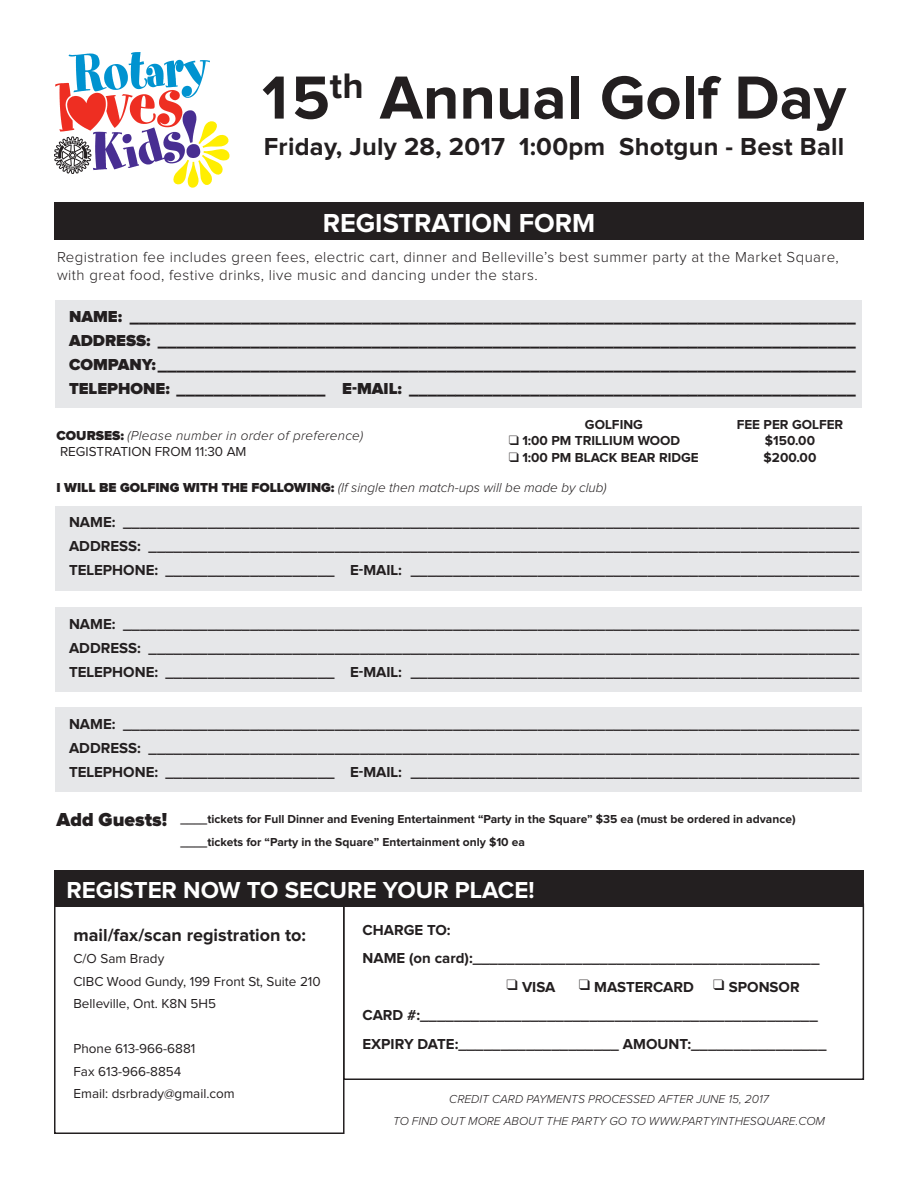
<style>
.page{position:relative;width:918px;height:1188px;background:#fff}
.page>*{position:absolute;margin:0;border:0;box-sizing:border-box;transform-origin:0 0}
.t1{font:700 63px "Proxima Nova";color:#231f20}
.t2{font:700 27px "Proxima Nova";color:#fff}
.t3{font:700 25.5px "Proxima Nova";letter-spacing:.01em;color:#231f20}
.t4{font:700 24px "Proxima Nova";color:#fff}
.t5{font:900 19.5px "Proxima Nova";color:#231f20}
.t6{font:700 18px "Proxima Nova";color:#231f20}
.t7{font:900 16.5px "Proxima Nova";color:#231f20}
.t8{font:700 15px "Proxima Nova";color:#231f20}
.t9{font:300 15px/18px "Proxima Nova";letter-spacing:.03em;color:#231f20}
.t10{font:13.5px "Proxima Nova";color:#231f20}
.t11{font:700 13.5px "Proxima Nova";color:#231f20}
.t12{font:italic 300 13.5px "Proxima Nova";color:#231f20}
.t13{font:italic 300 13.5px "Proxima Nova";letter-spacing:.02em;color:#231f20}
.t14{font:700 12px "Proxima Nova";color:#231f20}
.t15{font:italic 300 12px/22.5px "Proxima Nova";color:#231f20;text-align:center}
.s1{font-weight:900;font-style:normal}
</style>
<div class="page">
<img style="left:68px;top:52px;width:142px;height:46px">
<img style="left:55px;top:82px;width:128px;height:50px">
<img style="left:90px;top:109px;width:107px;height:61px">
<svg style="left:173px;top:121px;width:57px;height:67px"></svg>
<svg style="left:54px;top:137px;width:37px;height:37px"></svg>
<div style="left:54px;top:202px;width:810px;height:38px;background:#231f20"></div>
<div style="left:56px;top:300px;width:806px;height:108px;background:#e6e7e9"></div>
<div style="left:56px;top:507px;width:806px;height:84px;background:#e6e7e9"></div>
<div style="left:56px;top:608px;width:806px;height:84px;background:#e6e7e9"></div>
<div style="left:56px;top:708px;width:806px;height:84px;background:#e6e7e9"></div>
<div style="left:54px;top:870px;width:810px;height:37px;background:#231f20"></div>
<div style="left:54px;top:903px;width:291px;height:231px;border:2px solid #231f20"></div>
<div style="left:343px;top:903px;width:521px;height:177px;border:2px solid #231f20"></div>
<p class="t1" style="left:262px;top:69px;width:586px">15<sup>th</sup> Annual Golf Day</p>
<p class="t3" style="left:264px;top:134px;width:582px">Friday, July 28, 2017 1:00pm Shotgun - Best Ball</p>
<p class="t2" style="left:323px;top:210px;width:274px">REGISTRATION FORM</p>
<p class="t9" style="left:57px;top:249px;width:783px">Registration fee includes green fees, electric cart, dinner and Belleville’s best summer party at the Market Square, with great food, festive drinks, live music and dancing under the stars.</p>
<p class="t7" style="left:69px;top:309px;width:788px">NAME: ______________________________________________________________________________</p>
<p class="t7" style="left:69px;top:333px;width:788px">ADDRESS: ___________________________________________________________________________</p>
<p class="t7" style="left:69px;top:357px;width:788px">COMPANY:___________________________________________________________________________</p>
<p class="t7" style="left:69px;top:381px;width:788px">TELEPHONE: ________________ E-MAIL: ________________________________________________</p>
<p class="t11" style="left:585px;top:418px;width:59px">GOLFING</p>
<p class="t11" style="left:509px;top:435px;width:173px">❑ 1:00 PM TRILLIUM WOOD</p>
<p class="t11" style="left:509px;top:451px;width:192px">❑ 1:00 PM BLACK BEAR RIDGE</p>
<p class="t13" style="left:57px;top:430px;width:308px"><span class="s1">COURSES:</span> (Please number in order of preference)</p>
<p class="t10" style="left:60px;top:446px;width:188px">REGISTRATION FROM 11:30 AM</p>
<p class="t12" style="left:57px;top:481px;width:552px"><span class="s1">I WILL BE GOLFING WITH THE FOLLOWING:</span> (If single then match-ups will be made by club)</p>
<p class="t11" style="left:737px;top:418px;width:108px">FEE PER GOLFER</p>
<p class="t11" style="left:765px;top:435px;width:52px">$150.00</p>
<p class="t11" style="left:764px;top:451px;width:54px">$200.00</p>
<p class="t8" style="left:69px;top:516px;width:792px">NAME: _______________________________________________________________________________________</p>
<p class="t8" style="left:69px;top:540px;width:792px">ADDRESS: ____________________________________________________________________________________</p>
<p class="t8" style="left:69px;top:564px;width:792px">TELEPHONE: ____________________ E-MAIL: _____________________________________________________</p>
<p class="t8" style="left:69px;top:617px;width:792px">NAME: _______________________________________________________________________________________</p>
<p class="t8" style="left:69px;top:641px;width:792px">ADDRESS: ____________________________________________________________________________________</p>
<p class="t8" style="left:69px;top:665px;width:792px">TELEPHONE: ____________________ E-MAIL: _____________________________________________________</p>
<p class="t8" style="left:69px;top:717px;width:792px">NAME: _______________________________________________________________________________________</p>
<p class="t8" style="left:69px;top:741px;width:792px">ADDRESS: ____________________________________________________________________________________</p>
<p class="t8" style="left:69px;top:765px;width:792px">TELEPHONE: ____________________ E-MAIL: _____________________________________________________</p>
<p class="t5" style="left:57px;top:811px;width:112px">Add Guests!</p>
<p class="t14" style="left:180px;top:814px;width:617px">____tickets for Full Dinner and Evening Entertainment “Party in the Square” $35 ea (must be ordered in advance)</p>
<p class="t14" style="left:180px;top:837px;width:346px">____tickets for “Party in the Square” Entertainment only $10 ea</p>
<p class="t4" style="left:66px;top:879px;width:470px">REGISTER NOW TO SECURE YOUR PLACE!</p>
<p class="t6" style="left:74px;top:927px;width:234px">mail/fax/scan registration to:</p>
<p class="t10" style="left:74px;top:953px;width:92px">C/O Sam Brady</p>
<p class="t10" style="left:74px;top:975px;width:249px">CIBC Wood Gundy, 199 Front St, Suite 210</p>
<p class="t10" style="left:74px;top:998px;width:144px">Belleville, Ont. K8N 5H5</p>
<p class="t10" style="left:74px;top:1043px;width:124px">Phone 613-966-6881</p>
<p class="t10" style="left:74px;top:1065px;width:109px">Fax 613-966-8854</p>
<p class="t10" style="left:74px;top:1088px;width:163px">Email: dsrbrady@gmail.com</p>
<p class="t8" style="left:363px;top:923px;width:90px">CHARGE TO:</p>
<p class="t8" style="left:363px;top:951px;width:459px">NAME (on card):_________________________________________</p>
<p class="t8" style="left:507px;top:980px;width:51px">❑ VISA</p>
<p class="t8" style="left:579px;top:980px;width:117px">❑ MASTERCARD</p>
<p class="t8" style="left:713px;top:980px;width:88px">❑ SPONSOR</p>
<p class="t8" style="left:363px;top:1008px;width:457px">CARD #:_______________________________________________</p>
<p class="t8" style="left:363px;top:1037px;width:466px">EXPIRY DATE:___________________ AMOUNT:________________</p>
<p class="t15" style="left:393px;top:1088px;width:433px">CREDIT CARD PAYMENTS PROCESSED AFTER JUNE 15, 2017<br>TO FIND OUT MORE ABOUT THE PARTY GO TO WWW.PARTYINTHESQUARE.COM</p>
</div>
